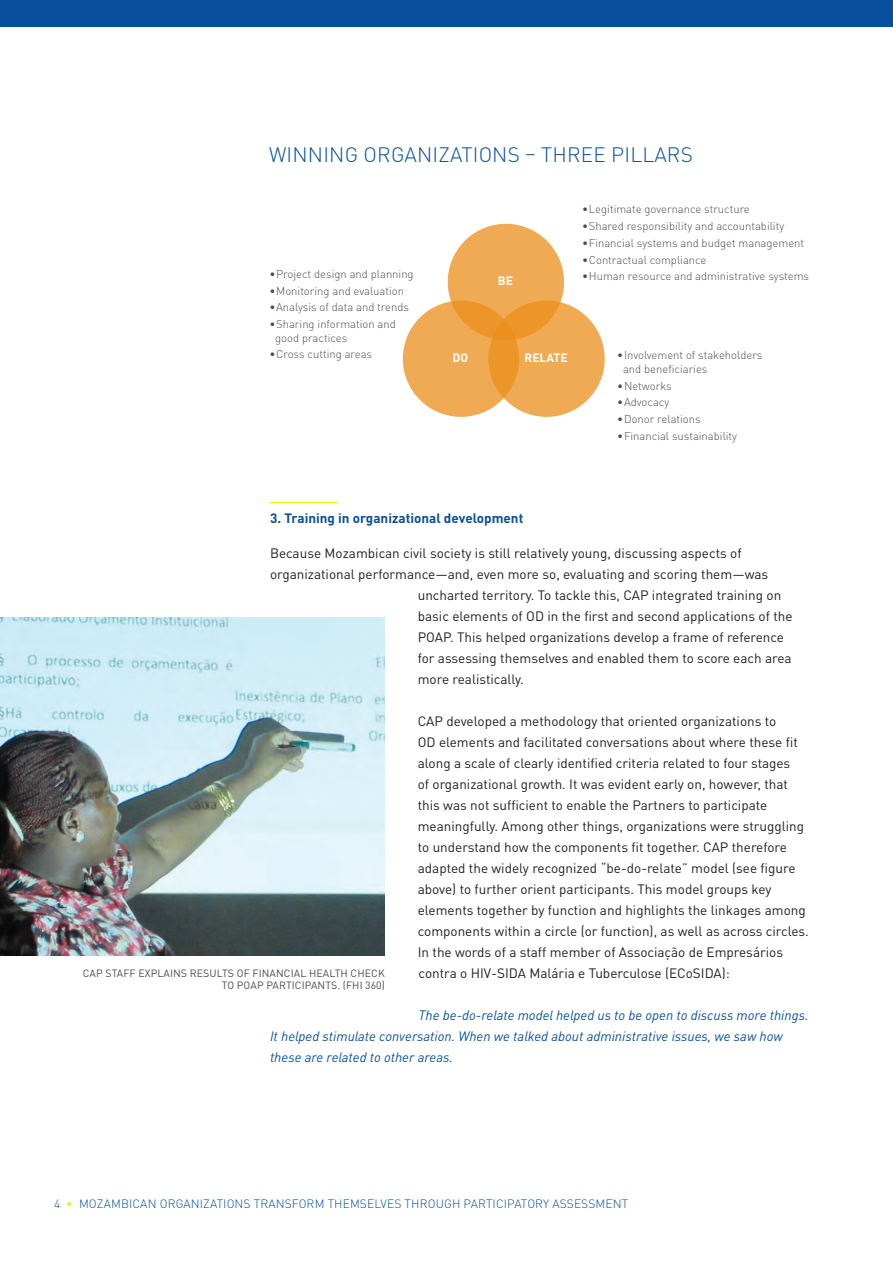
<style>
.page{position:relative;width:893px;height:1263px;background:#fff}
.page>*{position:absolute;margin:0;border:0;box-sizing:border-box;transform-origin:0 0}
.Table_Figure_Head_1{font:300 20.7px "DINOT";letter-spacing:.01em;color:#08509d}
.Body_Copy{font:13.5px/21px "DINOT";color:#231f20}
.Sidebar_Italics{font:italic 13.5px/21px "DINOT";color:#08509d}
.Heading_2{font:700 13.5px "DINOT";color:#08509d}
.t1{font:300 12px "DINOT";letter-spacing:.01em;color:#08509d}
.t2{font:700 12px "DINOT";color:#fff}
.t3{font:300 11.25px/13.5px "DINOT";color:#4b4c4d}
.photo_caption{font:10.5px/12.6px "DINOT";letter-spacing:.01em;color:#4b4c4d;text-align:right}
.s1{color:#f9e806}
</style>
<div class="page">
<div style="left:0;top:0;width:893px;height:27px;background:#08509d"></div>
<hr style="left:270px;top:502px;width:68px;height:1px;background:#f9e806">
<svg style="left:448px;top:224px;width:116px;height:96px;background:#f2b76e"></svg>
<svg style="left:403px;top:301px;width:116px;height:116px;background:#efa74f"></svg>
<svg style="left:488px;top:301px;width:117px;height:116px;background:#eea448"></svg>
<img style="left:0;top:618px;width:384px;height:337px">
<p class="Table_Figure_Head_1" style="left:269px;top:140px;width:425px">WINNING ORGANIZATIONS – THREE PILLARS</p>
<p class="t3" style="left:269px;top:266px;width:146px">•Project design and planning</p>
<p class="t3" style="left:269px;top:283px;width:136px">•Monitoring and evaluation</p>
<p class="t3" style="left:269px;top:300px;width:141px">•Analysis of data and trends</p>
<p class="t3" style="left:275px;top:317px;width:122px;text-indent:-6px">•Sharing information and good practices</p>
<p class="t3" style="left:269px;top:347px;width:104px">•Cross cutting areas</p>
<p class="t2" style="left:498px;top:272px;width:17px">BE</p>
<p class="t3" style="left:582px;top:202px;width:169px">•Legitimate governance structure</p>
<p class="t3" style="left:582px;top:219px;width:204px">•Shared responsibility and accountability</p>
<p class="t3" style="left:582px;top:235px;width:224px">•Financial systems and budget management</p>
<p class="t3" style="left:582px;top:252px;width:126px">•Contractual compliance</p>
<p class="t3" style="left:582px;top:269px;width:229px">•Human resource and administrative systems</p>
<p class="t2" style="left:453px;top:349px;width:17px">DO</p>
<p class="t2" style="left:524px;top:349px;width:45px">RELATE</p>
<p class="t3" style="left:623px;top:348px;width:141px;text-indent:-6px">•Involvement of stakeholders and beneficiaries</p>
<p class="t3" style="left:617px;top:378px;width:56px">•Networks</p>
<p class="t3" style="left:617px;top:395px;width:54px">•Advocacy</p>
<p class="t3" style="left:617px;top:412px;width:85px">•Donor relations</p>
<p class="t3" style="left:617px;top:428px;width:121px">•Financial sustainability</p>
<p class="Heading_2" style="left:270px;top:509px;width:255px">3. Training in organizational development</p>
<p class="Body_Copy" style="left:270px;top:542px;width:473px">Because Mozambican civil society is still relatively young, discussing aspects of</p>
<p class="Body_Copy" style="left:270px;top:563px;width:500px">organizational performance—and, even more so, evaluating and scoring them—was</p>
<p class="Body_Copy" style="left:418px;top:584px;width:365px">uncharted territory. To tackle this, CAP integrated training on</p>
<p class="Body_Copy" style="left:418px;top:605px;width:376px">basic elements of OD in the first and second applications of the</p>
<p class="Body_Copy" style="left:418px;top:626px;width:368px">POAP. This helped organizations develop a frame of reference</p>
<p class="Body_Copy" style="left:418px;top:647px;width:375px">for assessing themselves and enabled them to score each area</p>
<p class="Body_Copy" style="left:418px;top:668px;width:108px">more realistically.</p>
<p class="Body_Copy" style="left:418px;top:710px;width:393px">CAP developed a methodology that oriented organizations to<br>OD elements and facilitated conversations about where these fit along a scale of clearly identified criteria related to four stages<br>of organizational growth. It was evident early on, however, that this was not sufficient to enable the Partners to participate meaningfully. Among other things, organizations were struggling to understand how the components fit together. CAP therefore adapted the widely recognized “be-do-relate” model (see figure above) to further orient participants. This model groups key elements together by function and highlights the linkages among components within a circle (or function), as well as across circles.<br>In the words of a staff member of Associação de Empresários contra o HIV-SIDA Malária e Tuberculose (ECoSIDA):</p>
<p class="Sidebar_Italics" style="left:270px;top:1005px;width:540px;text-indent:149px">The be-do-relate model helped us to be open to discuss more things.<br>It helped stimulate conversation. When we talked about administrative issues, we saw how these are related to other areas.</p>
<p class="photo_caption" style="left:83px;top:966px;width:303px">CAP STAFF EXPLAINS RESULTS OF FINANCIAL HEALTH CHECK<br>TO POAP PARTICIPANTS. (FHI 360)</p>
<p class="t1" style="left:54px;top:1196px;width:576px">4 <span class="s1">•</span> MOZAMBICAN ORGANIZATIONS TRANSFORM THEMSELVES THROUGH PARTICIPATORY ASSESSMENT</p>
</div>
